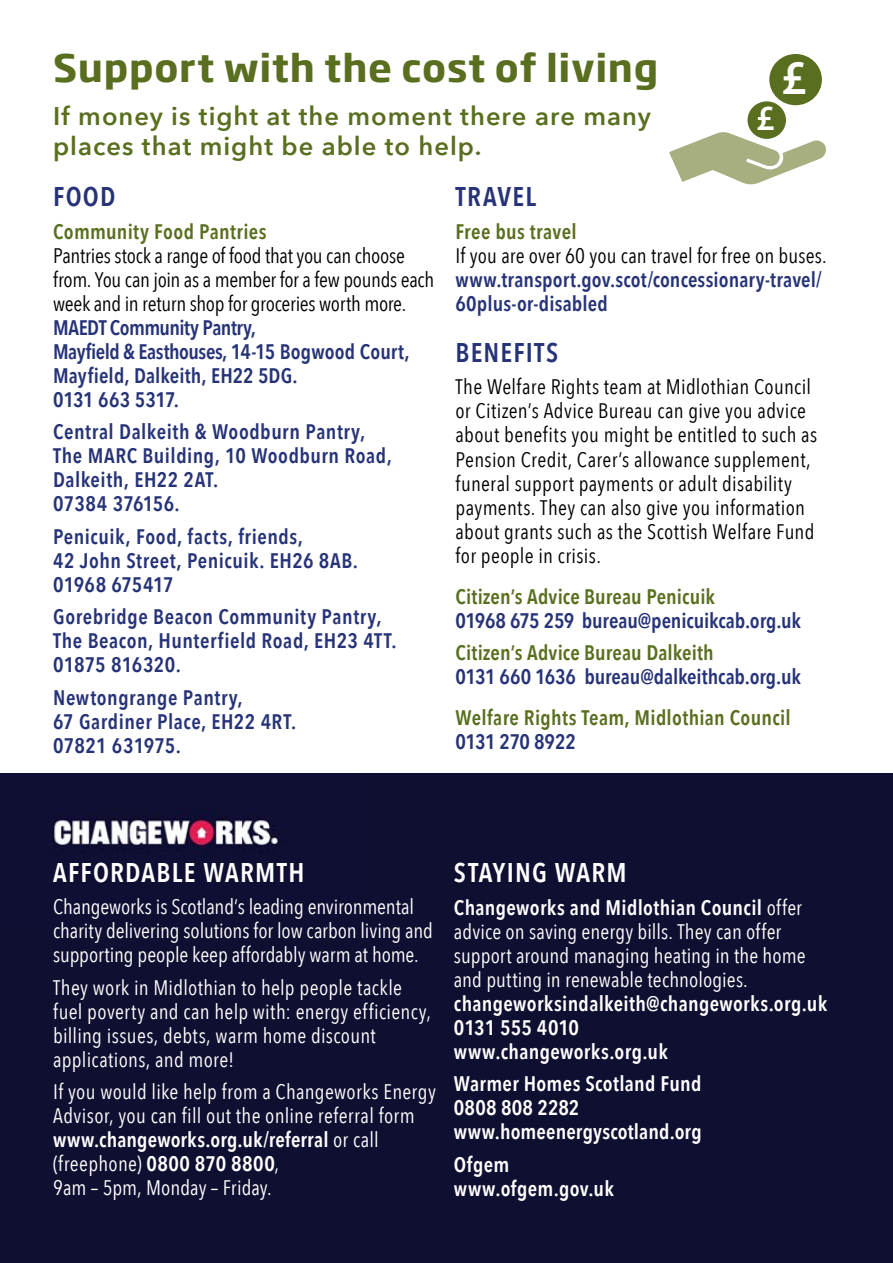
<style>
.page{position:relative;width:893px;height:1263px;background:#fff}
.page>*{position:absolute;margin:0;border:0;box-sizing:border-box;transform-origin:0 0}
.t1{font:600 48.6px "Myriad Pro";color:#fff}
.t2{font:700 37.5px "Soho Gothic Pro";letter-spacing:.02em;color:#596f1f}
.t3{font:600 35.55px "Myriad Pro";color:#fff}
.t4{font:600 27px "Avenir Next Condensed";letter-spacing:.045em;color:#fff}
.t5{font:600 27px "Avenir Next Condensed";letter-spacing:.045em;color:#273378}
.t6{font:600 25.5px/30px "Avenir Next";letter-spacing:.04em;color:#596f1f}
.t7{font:21px/23.7px "Avenir Next Condensed";letter-spacing:.005em;color:#fff}
.t8{font:600 21px/24px "Avenir Next Condensed";letter-spacing:.015em;color:#273378}
.t9{font:21px/24px "Avenir Next Condensed";letter-spacing:.01em;color:#000}
.t10{font:21px/24px "Avenir Next Condensed";letter-spacing:-.015em;color:#000}
.t11{font:600 21px/40.5px "Avenir Next Condensed";letter-spacing:.01em;color:#fff}
.t12{font:600 21px/24px "Avenir Next Condensed";letter-spacing:.01em;color:#596f1f}
.s1{font-weight:600;color:#596f1f}
.s2{font-weight:600;color:#273378}
.s3{color:#596f1f}
.s4{font-weight:400;color:#000}
.s5{color:#273378}
.s6{font-weight:600}
.s7{font-weight:400}
</style>
<div class="page">
<div style="left:0;top:774px;width:893px;height:489px;background:#0f0f32"></div>
<img style="left:52px;top:815px;width:227px;height:33px">
<div style="left:747px;top:101px;width:39px;height:38px;background:#596f1f;border-radius:50%"></div>
<svg style="left:669px;top:132px;width:157px;height:53px"></svg>
<div style="left:769px;top:54px;width:53px;height:51px;background:#596f1f;border-radius:50%"></div>
<h1 class="t2" style="left:53px;top:38px;width:607px">Support with the cost of living</h1>
<h2 class="t6" style="left:53px;top:100px;width:599px">If money is tight at the moment there are many places that might be able to help.</h2>
<h3 class="t5" style="left:53px;top:173px;width:64px">FOOD</h3>
<p class="t10" style="left:53px;top:218px;width:383px"><span class="s1">Community Food Pantries<br></span>Pantries stock a range of food that you can choose from. You can join as a member for a few pounds each week and in return shop for groceries worth more.<br><span class="s2">MAEDT Community Pantry,<br>Mayfield &amp; Easthouses, 14-15 Bogwood Court, Mayfield, Dalkeith, EH22 5DG.<br>0131 663 5317.</span></p>
<p class="t8" style="left:53px;top:419px;width:340px">Central Dalkeith &amp; Woodburn Pantry,<br>The MARC Building, 10 Woodburn Road,<br>Dalkeith, EH22 2AT.<br>07384 376156.</p>
<p class="t8" style="left:53px;top:524px;width:306px">Penicuik, Food, facts, friends,<br>42 John Street, Penicuik. EH26 8AB.<br>01968 675417</p>
<p class="t8" style="left:53px;top:604px;width:345px">Gorebridge Beacon Community Pantry,<br>The Beacon, Hunterfield Road, EH23 4TT.<br>01875 816320.</p>
<p class="t8" style="left:53px;top:685px;width:245px">Newtongrange Pantry,<br>67 Gardiner Place, EH22 4RT.<br>07821 631975.</p>
<p class="t1" style="left:781px;top:47px;width:28px">£</p>
<h3 class="t3" style="left:756px;top:96px;width:21px">£</h3>
<h3 class="t5" style="left:455px;top:173px;width:82px">TRAVEL</h3>
<p class="t8" style="left:455px;top:219px;width:373px"><span class="s3">Free bus travel<br></span><span class="s4">If you are over 60 you can travel for free on buses. </span>www.transport.gov.scot/concessionary-travel/ 60plus-or-disabled</p>
<h3 class="t5" style="left:455px;top:329px;width:104px">BENEFITS</h3>
<p class="t9" style="left:455px;top:374px;width:363px">The Welfare Rights team at Midlothian Council or Citizen’s Advice Bureau can give you advice about benefits you might be entitled to such as Pension Credit, Carer’s allowance supplement, funeral support payments or adult disability payments. They can also give you information about grants such as the Scottish Welfare Fund for people in crisis.</p>
<p class="t8" style="left:455px;top:584px;width:347px"><span class="s3">Citizen’s Advice Bureau Penicuik<br></span>01968 675 259 bureau@penicuikcab.org.uk</p>
<p class="t8" style="left:455px;top:640px;width:347px"><span class="s3">Citizen’s Advice Bureau Dalkeith<br></span>0131 660 1636 bureau@dalkeithcab.org.uk</p>
<p class="t12" style="left:455px;top:705px;width:337px">Welfare Rights Team, Midlothian Council<br><span class="s5">0131 270 8922</span></p>
<p class="t4" style="left:53px;top:849px;width:253px">AFFORDABLE WARMTH</p>
<p class="t4" style="left:454px;top:849px;width:174px">STAYING WARM</p>
<p class="t7" style="left:53px;top:894px;width:362px">Changeworks is Scotland’s leading environmental</p>
<p class="t7" style="left:53px;top:894px;width:750px;text-indent:401px"><span class="s6">Changeworks and Midlothian Council</span> offer charity delivering solutions for low carbon living and advice on saving energy bills. They can offer supporting people keep affordably warm at home.</p>
<p class="t7" style="left:454px;top:942px;width:353px">support around managing heating in the home</p>
<p class="t7" style="left:53px;top:962px;width:776px;line-height:32.1px;text-indent:401px">and putting in renewable technologies.<br>fuel poverty and can help with: energy efficiency, <sup>changeworksindalkeith@changeworks.org.uk</sup></p>
<p class="t7" style="left:53px;top:1022px;width:324px">billing issues, debts, warm home discount</p>
<p class="t11" style="left:454px;top:1006px;width:127px">0131 555 4010</p>
<p class="t7" style="left:53px;top:1046px;width:183px">applications, and more!</p>
<p class="t7" style="left:53px;top:974px;width:351px">They work in Midlothian to help people tackle</p>
<p class="t11" style="left:53px;top:1030px;width:650px;text-indent:401px">www.changeworks.org.uk<br><span class="s7">If you would like help from a Changeworks Energy</span> Warmer Homes Scotland Fund</p>
<p class="t7" style="left:53px;top:1103px;width:363px">Advisor, you can fill out the online referral form</p>
<p class="t11" style="left:454px;top:1087px;width:127px">0808 808 2282</p>
<p class="t11" style="left:53px;top:1119px;width:327px">www.changeworks.org.uk/referral <span class="s7">or call</span></p>
<p class="t11" style="left:454px;top:1111px;width:249px">www.homeenergyscotland.org</p>
<p class="t7" style="left:53px;top:1151px;width:228px">(freephone) <span class="s6">0800 870 8800</span>,</p>
<p class="t11" style="left:454px;top:1143px;width:57px">Ofgem</p>
<p class="t7" style="left:53px;top:1175px;width:220px">9am – 5pm, Monday – Friday.</p>
<p class="t11" style="left:454px;top:1167px;width:162px">www.ofgem.gov.uk</p>
</div>
